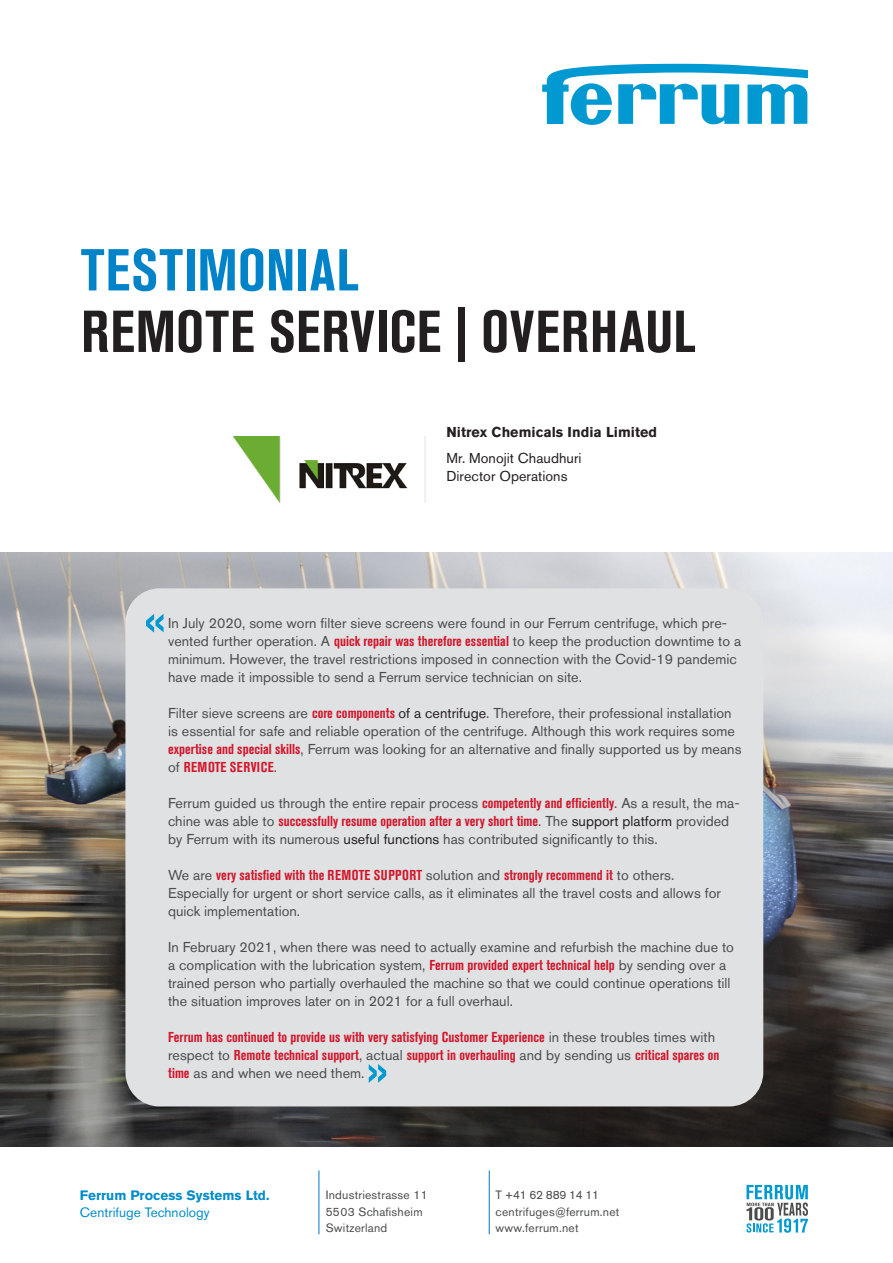
<style>
.page{position:relative;width:893px;height:1263px;background:#fff}
.page>*{position:absolute;margin:0;border:0;box-sizing:border-box;transform-origin:0 0}
._05_Grundtext{font:60px "Akzidenz Grotesk Pro";color:#0099d1}
._01_Haupttitel_39pt{font:700 condensed 58.5px "Akzidenz Grotesk Pro";letter-spacing:.015em;color:#231f20}
._01_Haupttitel_39pt-2{font:700 condensed 58.5px "Akzidenz Grotesk Pro";letter-spacing:.02em;color:#0083c9}
._05_Grundtext-2{font:14.25px/18px "Akzidenz Grotesk Pro";letter-spacing:.005em;color:#4b4c4d}
._05_Grundtext-3{font:700 condensed 14.25px/18px "Akzidenz Grotesk Pro";letter-spacing:.005em;color:#d2172b}
._05_Grundtext-4{font:14.25px "Akzidenz Grotesk Pro";letter-spacing:.005em;color:#231f20}
.t1{font:700 14.25px "Akzidenz Grotesk Pro";letter-spacing:.005em;color:#231f20}
._05_Grundtext-5{font:700 13.5px "Akzidenz Grotesk Pro";letter-spacing:.005em;color:#008dc9}
._05_Grundtext-6{font:13.5px "Akzidenz Grotesk Pro";letter-spacing:.005em;color:#008dc9}
._05_Grundtext-7{font:12px "Akzidenz Grotesk Pro";letter-spacing:.02em;color:#4b4c4d}
._05_Grundtext-8{font:12px "Akzidenz Grotesk Pro";letter-spacing:-.025em;color:#4b4c4d}
.s1{font-weight:700;font-stretch:condensed;color:#d2172b}
.s2{color:#231f20}
.s3{font-weight:400;font-stretch:normal;color:#4b4c4d}
</style>
<div class="page">
<hr style="left:319px;top:1170px;width:1px;height:64px;background:#0076c8">
<hr style="left:489px;top:1170px;width:1px;height:64px;background:#0076c8">
<svg style="left:746px;top:1185px;width:62px;height:48px"></svg>
<img style="left:0;top:553px;width:893px;height:593px">
<div style="left:125px;top:588px;width:638px;height:518px;background:#e0e1e3;border-radius:34px"></div>
<img style="left:234px;top:436px;width:191px;height:67px">
<svg style="left:542px;top:64px;width:266px;height:61px"></svg>
<p class="_01_Haupttitel_39pt-2" style="left:81px;top:232px;width:279px">TESTIMONIAL</p>
<p class="_01_Haupttitel_39pt" style="left:81px;top:294px;width:616px">REMOTE SERVICE | OVERHAUL</p>
<p class="t1" style="left:446px;top:423px;width:212px">Nitrex Chemicals India Limited</p>
<p class="_05_Grundtext-4" style="left:446px;top:448px;width:136px">Mr. Monojit Chaudhuri</p>
<p class="_05_Grundtext-4" style="left:446px;top:466px;width:123px">Director Operations</p>
<p class="_05_Grundtext" style="left:144px;top:584px;width:25px">«</p>
<p class="_05_Grundtext-2" style="left:168px;top:614px;width:575px">In July 2020, some worn filter sieve screens were found in our Ferrum centrifuge, which pre&shy;vented further operation. A <span class="s1">quick repair was therefore essential</span> to keep the production downtime to a minimum. However, the travel restrictions imposed in connection with the Covid-19 pandemic have made it impossible to send a Ferrum service technician on site.</p>
<p class="_05_Grundtext-2" style="left:168px;top:704px;width:575px">Filter sieve screens are <span class="s1">core components</span> <span class="s2">of a centrifuge</span>. Therefore, their professional installation is essential for safe and reliable operation of the centrifuge. Although this work requires some <span class="s1">expertise and special skills</span>, Ferrum was looking for an alternative and finally supported us by means of <span class="s1">REMOTE SERVICE</span>.</p>
<p class="_05_Grundtext-2" style="left:168px;top:794px;width:573px">Ferrum guided us through the entire repair process <span class="s1">competently and efficiently</span>. As a result, the ma&shy;chine was able to <span class="s1">successfully resume operation after a very short time</span>. The <span class="s2">support platform</span> provided by Ferrum with its numerous <span class="s2">useful functions</span> has contributed significantly to this.</p>
<p class="_05_Grundtext-3" style="left:168px;top:866px;width:508px"><span class="s3">We are</span> very satisfied with the REMOTE SUPPORT <span class="s3">solution and</span> strongly recommend it <span class="s3">to others.</span></p>
<p class="_05_Grundtext-2" style="left:168px;top:884px;width:554px">Especially for urgent or short service calls, as it eliminates all the travel costs and allows for quick implementation.</p>
<p class="_05_Grundtext-2" style="left:168px;top:938px;width:567px">In February 2021, when there was need to actually examine and refurbish the machine due to a complication with the lubrication system, <span class="s1">Ferrum provided expert technical help</span> by sending over a trained person who partially overhauled the machine so that we could continue operations till the situation improves later on in 2021 for a full overhaul.</p>
<p class="_05_Grundtext-3" style="left:168px;top:1028px;width:553px">Ferrum has continued to provide us with very satisfying Customer Experience <span class="s3">in these troubles times with respect to</span> Remote technical support<span class="s3">, actual</span> support in overhauling <span class="s3">and by sending us</span> critical spares on time <span class="s3">as and when we need them.</span></p>
<p class="_05_Grundtext" style="left:365px;top:1034px;width:25px">»</p>
<p class="_05_Grundtext-5" style="left:80px;top:1187px;width:191px">Ferrum Process Systems Ltd.</p>
<p class="_05_Grundtext-6" style="left:80px;top:1203px;width:131px">Centrifuge Technology</p>
<p class="_05_Grundtext-7" style="left:326px;top:1187px;width:104px">Industriestrasse 11</p>
<p class="_05_Grundtext-7" style="left:326px;top:1203px;width:98px">5503 Schafisheim</p>
<p class="_05_Grundtext-7" style="left:326px;top:1220px;width:63px">Switzerland</p>
<p class="_05_Grundtext-8" style="left:496px;top:1187px;width:105px">T +41 62 889 14 11</p>
<p class="_05_Grundtext-7" style="left:496px;top:1203px;width:125px">centrifuges@ferrum.net</p>
<p class="_05_Grundtext-7" style="left:496px;top:1220px;width:84px">www.ferrum.net</p>
</div>
